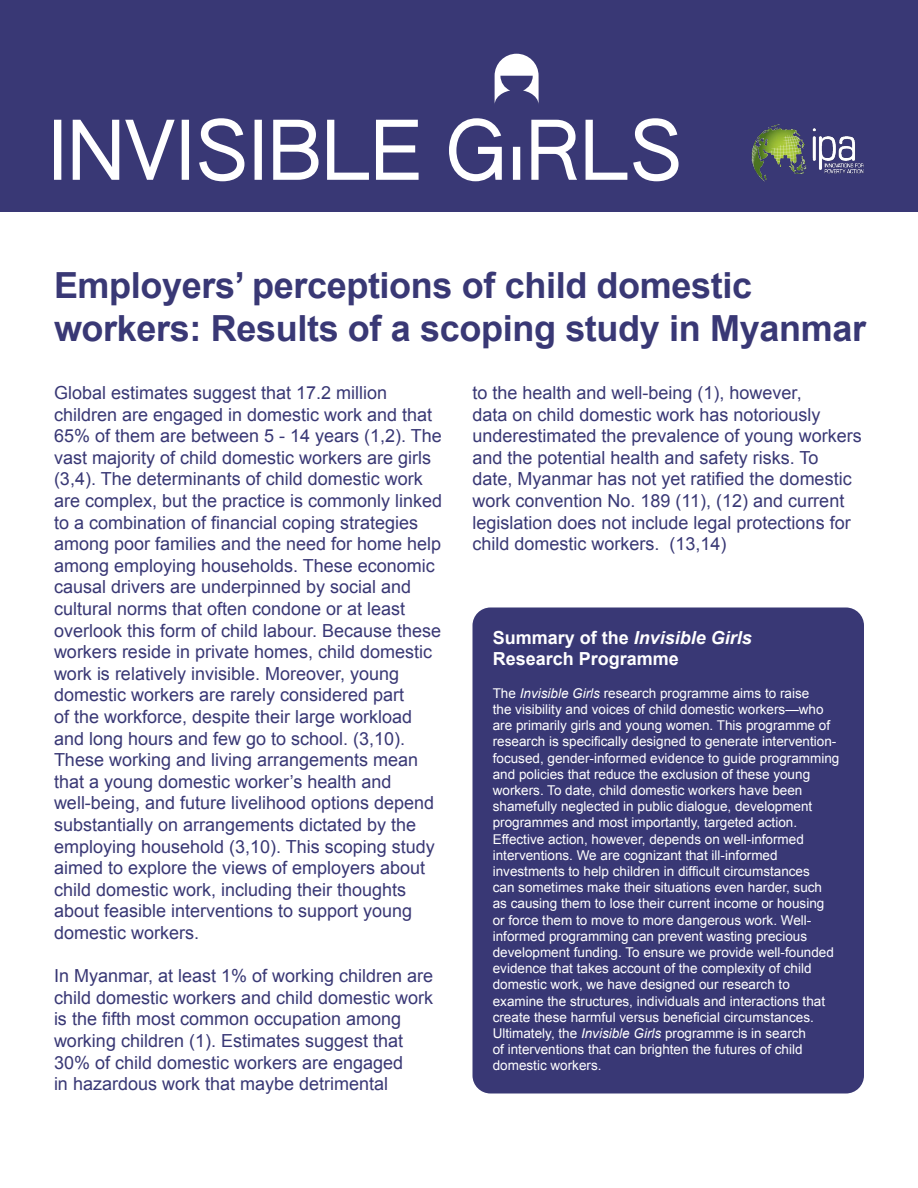
<style>
.page{position:relative;width:918px;height:1188px;background:#fff}
.page>*{position:absolute;margin:0;border:0;box-sizing:border-box;transform-origin:0 0}
.t1{font:700 36px/43.2px "Arial";letter-spacing:-.01em;color:#393875}
.t2{font:18px/21.6px "Arial";color:#393875}
.t3{font:700 18px/21.6px "Arial";color:#fff}
.t4{font:13.5px/16.2px "Arial";color:#fff}
.s1{font-style:italic}
</style>
<div class="page">
<div style="left:0;top:0;width:918px;height:212px;background:#393875"></div>
<img style="left:752px;top:124px;width:112px;height:57px">
<svg style="left:54px;top:118px;width:625px;height:63px"></svg>
<svg style="left:495px;top:54px;width:44px;height:50px"></svg>
<div style="left:472px;top:608px;width:392px;height:486px;background:#393875;border-radius:18px"></div>
<h1 class="t1" style="left:54px;top:265px;width:814px">Employers’ perceptions of child domestic workers: Results of a scoping study in Myanmar</h1>
<p class="t2" style="left:54px;top:382px;width:390px">Global estimates suggest that 17.2 million children are engaged in domestic work and that 65% of them are between 5 - 14 years (1,2). The vast majority of child domestic workers are girls (3,4). The determinants of child domestic work are complex, but the practice is commonly linked to a combination of financial coping strategies among poor families and the need for home help among employing households. These economic causal drivers are underpinned by social and cultural norms that often condone or at least overlook this form of child labour. Because these workers reside in private homes, child domestic work is relatively invisible. Moreover, young domestic workers are rarely considered part<br>of the workforce, despite their large workload and long hours and few go to school. (3,10).<br>These working and living arrangements mean that a young domestic worker’s health and well-being, and future livelihood options depend substantially on arrangements dictated by the employing household (3,10). This scoping study aimed to explore the views of employers about child domestic work, including their thoughts about feasible interventions to support young domestic workers.</p>
<p class="t2" style="left:54px;top:965px;width:381px">In Myanmar, at least 1% of working children are child domestic workers and child domestic work is the fifth most common occupation among working children (1). Estimates suggest that 30% of child domestic workers are engaged<br>in hazardous work that maybe detrimental</p>
<p class="t2" style="left:472px;top:382px;width:391px">to the health and well-being (1), however,<br>data on child domestic work has notoriously underestimated the prevalence of young workers and the potential health and safety risks. To date, Myanmar has not yet ratified the domestic work convention No. 189 (11), (12) and current legislation does not include legal protections for child domestic workers. (13,14)</p>
<h4 class="t3" style="left:493px;top:627px;width:261px">Summary of the <span class="s1">Invisible Girls<br></span>Research Programme</h4>
<p class="t4" style="left:493px;top:685px;width:348px">The <span class="s1">Invisible Girls</span> research programme aims to raise<br>the visibility and voices of child domestic workers—who are primarily girls and young women. This programme of research is specifically designed to generate intervention&shy;focused, gender-informed evidence to guide programming and policies that reduce the exclusion of these young workers. To date, child domestic workers have been shamefully neglected in public dialogue, development programmes and most importantly, targeted action.<br>Effective action, however, depends on well-informed interventions. We are cognizant that ill-informed investments to help children in difficult circumstances<br>can sometimes make their situations even harder, such as causing them to lose their current income or housing or force them to move to more dangerous work. Well&shy;informed programming can prevent wasting precious development funding. To ensure we provide well-founded evidence that takes account of the complexity of child domestic work, we have designed our research to examine the structures, individuals and interactions that create these harmful versus beneficial circumstances.<br>Ultimately, the <span class="s1">Invisible Girls</span> programme is in search<br>of interventions that can brighten the futures of child domestic workers.</p>
</div>
